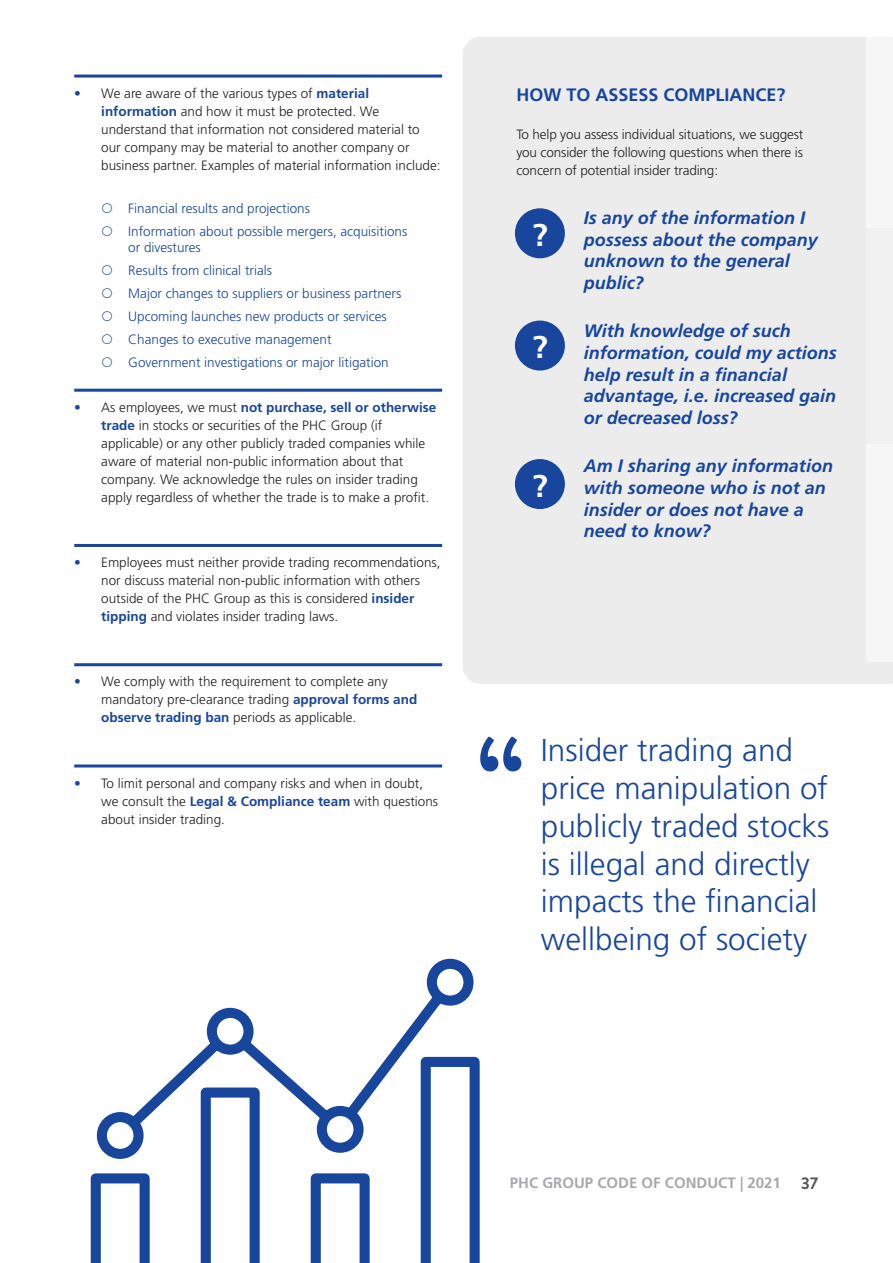
<style>
.page{position:relative;width:893px;height:1263px;background:#fff}
.page>*{position:absolute;margin:0;border:0;box-sizing:border-box;transform-origin:0 0}
.t1{font:700 108px "Brandon Text";color:#18469d}
.t2{font:300 31.5px/37.8px "Frutiger LT Std";color:#18469d}
.t3{font:700 31.5px "Frutiger LT Std";color:#fff}
.t4{font:italic 700 18px/21.6px "Frutiger LT Std";color:#18469d}
.t5{font:700 18px "Frutiger LT Std";color:#18469d}
.t6{font:700 15px "Frutiger LT Std";color:#a8a9ad}
.t7{font:300 13.5px/18px "Frutiger LT Std";color:#231f20}
.t8{font:300 13.5px/23px "Frutiger LT Std";color:#18469d}
.s1{color:#18469d}
.s2{font-weight:700;color:#18469d}
.s3{font-family:"Brandon Text";font-size:16.5px;color:#57585a}
</style>
<div class="page">
<div style="left:463px;top:37px;width:430px;height:647px;background:#ececec"></div>
<hr style="left:74px;top:75px;width:368px;height:3px;background:#18469d">
<hr style="left:74px;top:389px;width:368px;height:3px;background:#18469d">
<hr style="left:74px;top:544px;width:368px;height:3px;background:#18469d">
<hr style="left:74px;top:663px;width:368px;height:3px;background:#18469d">
<hr style="left:74px;top:764px;width:368px;height:3px;background:#18469d">
<div style="left:515px;top:208px;width:50px;height:50px;background:#18469d;border-radius:50%"></div>
<div style="left:515px;top:321px;width:50px;height:50px;background:#18469d;border-radius:50%"></div>
<div style="left:515px;top:459px;width:50px;height:50px;background:#18469d;border-radius:50%"></div>
<div style="left:866px;top:10px;width:27px;height:217px;background:#f6f6f6"></div>
<div style="left:866px;top:227px;width:27px;height:217px;background:#f1f1f1"></div>
<div style="left:866px;top:444px;width:27px;height:218px;background:#f6f6f6"></div>
<svg style="left:90px;top:958px;width:390px;height:305px"></svg>
<p class="t7" style="left:101px;top:84px;width:341px;text-indent:-27px"><span class="s1">•</span> We are aware of the various types of <span class="s2">material information</span> and how it must be protected. We understand that information not considered material to our company may be material to another company or business partner. Examples of material information include:</p>
<p class="t8" style="left:128px;top:197px;width:281px">Financial results and projections<br>Information about possible mergers, acquisitions</p>
<p class="t8" style="left:128px;top:236px;width:275px">or divestures<br>Results from clinical trials<br>Major changes to suppliers or business partners Upcoming launches new products or services Changes to executive management Government investigations or major litigation</p>
<p class="t7" style="left:101px;top:398px;width:337px;text-indent:-27px"><span class="s1">•</span> As employees, we must <span class="s2">not purchase, sell or otherwise trade</span> in stocks or securities of the PHC Group (if applicable) or any other publicly traded companies while aware of material non-public information about that company. We acknowledge the rules on insider trading apply regardless of whether the trade is to make a profit.</p>
<p class="t7" style="left:101px;top:554px;width:341px;text-indent:-27px"><span class="s1">•</span> Employees must neither provide trading recommendations, nor discuss material non-public information with others outside of the PHC Group as this is considered <span class="s2">insider tipping</span> and violates insider trading laws.</p>
<p class="t7" style="left:101px;top:673px;width:318px;text-indent:-27px"><span class="s1">•</span> We comply with the requirement to complete any mandatory pre-clearance trading <span class="s2">approval forms and observe trading ban</span> periods as applicable.</p>
<p class="t7" style="left:101px;top:774px;width:338px;text-indent:-27px"><span class="s1">•</span> To limit personal and company risks and when in doubt, we consult the <span class="s2">Legal &amp; Compliance team</span> with questions about insider trading.</p>
<h3 class="t5" style="left:516px;top:84px;width:271px">HOW TO ASSESS COMPLIANCE?</h3>
<p class="t7" style="left:516px;top:126px;width:288px;text-align:justify">To help you assess individual situations, we suggest you consider the following questions when there is concern of potential insider trading:</p>
<h3 class="t4" style="left:584px;top:207px;width:236px">Is any of the information I possess about the company unknown to the general public?</h3>
<h3 class="t4" style="left:584px;top:320px;width:255px">With knowledge of such information, could my actions help result in a financial advantage, i.e. increased gain or decreased loss?</h3>
<h3 class="t4" style="left:584px;top:455px;width:251px">Am I sharing any information with someone who is not an insider or does not have a need to know?</h3>
<h2 class="t3" style="left:532px;top:217px;width:17px">?</h2>
<h2 class="t3" style="left:532px;top:329px;width:17px">?</h2>
<h2 class="t3" style="left:532px;top:467px;width:17px">?</h2>
<h1 class="t1" style="left:476px;top:700px;width:51px">“</h1>
<h2 class="t2" style="left:541px;top:732px;width:290px">Insider trading and price manipulation of publicly traded stocks is illegal and directly impacts the financial wellbeing of society</h2>
<p class="t6" style="left:510px;top:1174px;width:310px">PHC GROUP CODE OF CONDUCT | 2021 <span class="s3">37</span></p>
</div>
